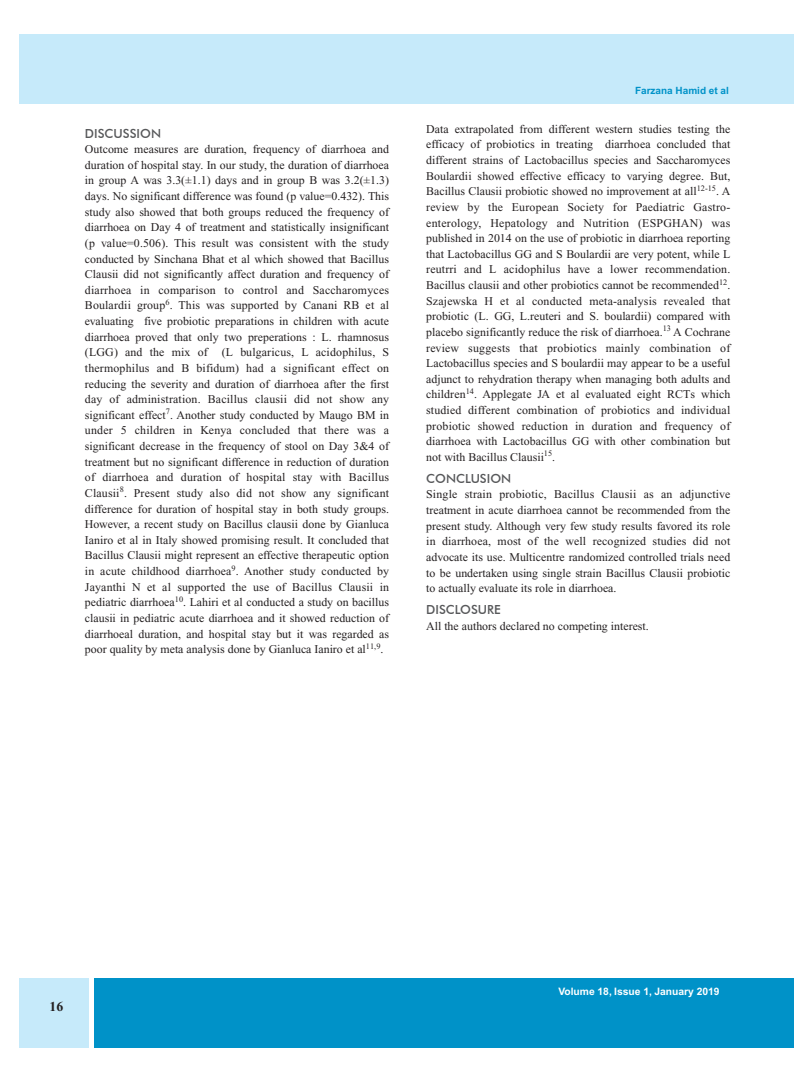
<style>
.page{position:relative;width:810px;height:1080px;background:#fff}
.page>*{position:absolute;margin:0;border:0;box-sizing:border-box;transform-origin:0 0}
.t1{font:700 13.75px "Times New Roman";color:#231f20}
.t2{font:500 12.5px "Futura BT";color:#57585a}
.t3{font:11.88px/15.6px "Times New Roman";color:#231f20;text-align:justify}
.t4{font:700 10.25px "Helvetica";color:#fff}
.t5{font:700 10px "Helvetica";color:#0092c8}
</style>
<div class="page">
<div style="left:19px;top:34px;width:774px;height:69px;background:#c6eafa"></div>
<div style="left:94px;top:978px;width:699px;height:69px;background:#0092c8"></div>
<div style="left:19px;top:978px;width:69px;height:69px;background:#c6eafa"></div>
<p class="t2" style="left:85px;top:126px;width:78px">DISCUSSION</p>
<p class="t3" style="left:85px;top:142px;width:306px">Outcome measures are duration, frequency of diarrhoea and duration of hospital stay. In our study, the duration of diarrhoea in group A was 3.3(±1.1) days and in group B was 3.2(±1.3) days. No significant difference was found (p value=0.432). This study also showed that both groups reduced the frequency of diarrhoea on Day 4 of treatment and statistically insignificant (p value=0.506). This result was consistent with the study conducted by Sinchana Bhat et al which showed that Bacillus Clausii did not significantly affect duration and frequency of diarrhoea in comparison to control and Saccharomyces Boulardii group<sup>6</sup>. This was supported by Canani RB et al evaluating five probiotic preparations in children with acute diarrhoea proved that only two preperations : L. rhamnosus (LGG) and the mix of (L bulgaricus, L acidophilus, S thermophilus and B bifidum) had a significant effect on reducing the severity and duration of diarrhoea after the first day of administration. Bacillus clausii did not show any significant effect<sup>7</sup>. Another study conducted by Maugo BM in under 5 children in Kenya concluded that there was a significant decrease in the frequency of stool on Day 3&amp;4 of treatment but no significant difference in reduction of duration of diarrhoea and duration of hospital stay with Bacillus Clausii<sup>8</sup>. Present study also did not show any significant difference for duration of hospital stay in both study groups.<br>However, a recent study on Bacillus clausii done by Gianluca Ianiro et al in Italy showed promising result. It concluded that Bacillus Clausii might represent an effective therapeutic option in acute childhood diarrhoea<sup>9</sup>. Another study conducted by Jayanthi N et al supported the use of Bacillus Clausii in pediatric diarrhoea<sup>10</sup>. Lahiri et al conducted a study on bacillus clausii in pediatric acute diarrhoea and it showed reduction of diarrhoeal duration, and hospital stay but it was regarded as poor quality by meta analysis done by Gianluca Ianiro et al<sup>11,9</sup>.</p>
<p class="t5" style="left:635px;top:85px;width:95px">Farzana Hamid et al</p>
<p class="t3" style="left:426px;top:121px;width:306px">Data extrapolated from different western studies testing the efficacy of probiotics in treating diarrhoea concluded that different strains of Lactobacillus species and Saccharomyces Boulardii showed effective efficacy to varying degree. But, Bacillus Clausii probiotic showed no improvement at all<sup>12-15</sup>. A review by the European Society for Paediatric Gastro&shy;enterology, Hepatology and Nutrition (ESPGHAN) was published in 2014 on the use of probiotic in diarrhoea reporting that Lactobacillus GG and S Boulardii are very potent, while L reutrri and L acidophilus have a lower recommendation.<br>Bacillus clausii and other probiotics cannot be recommended<sup>12</sup>.<br>Szajewska H et al conducted meta-analysis revealed that probiotic (L. GG, L.reuteri and S. boulardii) compared with placebo significantly reduce the risk of diarrhoea.<sup>13</sup> A Cochrane review suggests that probiotics mainly combination of Lactobacillus species and S boulardii may appear to be a useful adjunct to rehydration therapy when managing both adults and children<sup>14</sup>. Applegate JA et al evaluated eight RCTs which studied different combination of probiotics and individual probiotic showed reduction in duration and frequency of diarrhoea with Lactobacillus GG with other combination but not with Bacillus Clausii<sup>15</sup>.</p>
<p class="t2" style="left:426px;top:471px;width:87px">CONCLUSION</p>
<p class="t3" style="left:426px;top:487px;width:306px">Single strain probiotic, Bacillus Clausii as an adjunctive treatment in acute diarrhoea cannot be recommended from the present study. Although very few study results favored its role in diarrhoea, most of the well recognized studies did not advocate its use. Multicentre randomized controlled trials need to be undertaken using single strain Bacillus Clausii probiotic to actually evaluate its role in diarrhoea.</p>
<p class="t2" style="left:426px;top:602px;width:76px">DISCLOSURE</p>
<p class="t3" style="left:426px;top:618px;width:224px">All the authors declared no competing interest.</p>
<p class="t1" style="left:50px;top:999px;width:15px">16</p>
<p class="t4" style="left:558px;top:985px;width:163px">Volume 18, Issue 1, January 2019</p>
</div>
